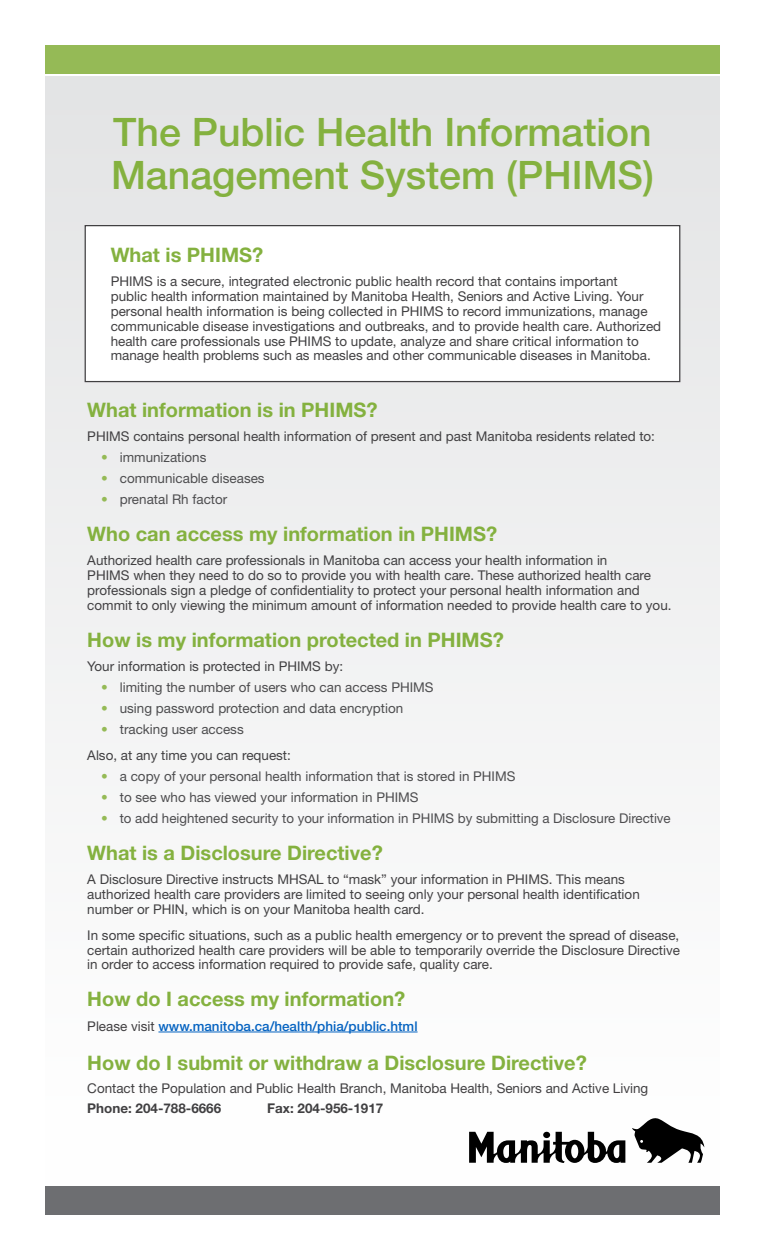
<style>
.page{position:relative;width:765px;height:1260px;background:#fff}
.page>*{position:absolute;margin:0;border:0;box-sizing:border-box;transform-origin:0 0}
.t1{font:500 39.25px/43.2px "Helvetica Neue";color:#84b13f}
.Subs{font:700 20px "Helvetica Neue";color:#84b13f}
.Body_Copy{font:13.5px/14.8px "Helvetica Neue";color:#414042}
.Bulls{font:13.5px "Helvetica Neue";color:#4d4d4f}
.Body_Copy-2{font:500 13.5px "Helvetica Neue";color:#0563c1}
.Body_Copy-3{font:700 13.5px "Helvetica Neue";color:#414042}
.s1{color:#95ba56}
.s2{font-weight:400;color:#414042}
</style>
<div class="page">
<div style="left:45px;top:77px;width:675px;height:1112px;background:linear-gradient(to bottom,#e3e4e5,#fff)"></div>
<hr style="left:158px;top:1032px;width:260px;height:1px;background:#0563c1">
<svg style="left:469px;top:1132px;width:156px;height:31px"></svg>
<div style="left:543px;top:1132px;width:7px;height:6px;background:#000;border-radius:50%"></div>
<svg style="left:632px;top:1118px;width:72px;height:45px"></svg>
<div style="left:45px;top:45px;width:675px;height:28px;background:#95ba56"></div>
<div style="left:85px;top:225px;width:595px;height:157px;background:#fff;border:1px solid #414042"></div>
<div style="left:45px;top:1187px;width:675px;height:28px;background:#6d6e71"></div>
<p class="t1" style="left:111px;top:110px;width:544px">The Public Health Information<br>Management System (PHIMS)</p>
<p class="Subs" style="left:111px;top:243px;width:154px">What is PHIMS?</p>
<p class="Body_Copy" style="left:111px;top:274px;width:552px">PHIMS is a secure, integrated electronic public health record that contains important<br>public health information maintained by Manitoba Health, Seniors and Active Living. Your personal health information is being collected in PHIMS to record immunizations, manage communicable disease investigations and outbreaks, and to provide health care. Authorized health care professionals use PHIMS to update, analyze and share critical information to manage health problems such as measles and other communicable diseases in Manitoba.</p>
<p class="Subs" style="left:87px;top:398px;width:292px">What information is in PHIMS?</p>
<p class="Body_Copy" style="left:87px;top:429px;width:569px">PHIMS contains personal health information of present and past Manitoba residents related to:</p>
<p class="Bulls" style="left:101px;top:449px;width:107px"><span class="s1">•</span> immunizations</p>
<p class="Bulls" style="left:101px;top:470px;width:165px"><span class="s1">•</span> communicable diseases</p>
<p class="Bulls" style="left:101px;top:491px;width:128px"><span class="s1">•</span> prenatal Rh factor</p>
<p class="Subs" style="left:87px;top:522px;width:411px">Who can access my information in PHIMS?</p>
<p class="Body_Copy" style="left:87px;top:553px;width:586px">Authorized health care professionals in Manitoba can access your health information in<br>PHIMS when they need to do so to provide you with health care. These authorized health care professionals sign a pledge of confidentiality to protect your personal health information and commit to only viewing the minimum amount of information needed to provide health care to you.</p>
<p class="Subs" style="left:87px;top:627px;width:418px">How is my information protected in PHIMS?</p>
<p class="Body_Copy" style="left:87px;top:659px;width:257px">Your information is protected in PHIMS by:</p>
<p class="Bulls" style="left:101px;top:679px;width:334px"><span class="s1">•</span> limiting the number of users who can access PHIMS</p>
<p class="Bulls" style="left:101px;top:700px;width:304px"><span class="s1">•</span> using password protection and data encryption</p>
<p class="Bulls" style="left:101px;top:721px;width:144px"><span class="s1">•</span> tracking user access</p>
<p class="Body_Copy" style="left:87px;top:748px;width:205px">Also, at any time you can request:</p>
<p class="Bulls" style="left:101px;top:768px;width:416px"><span class="s1">•</span> a copy of your personal health information that is stored in PHIMS</p>
<p class="Bulls" style="left:101px;top:789px;width:319px"><span class="s1">•</span> to see who has viewed your information in PHIMS</p>
<p class="Bulls" style="left:101px;top:810px;width:571px"><span class="s1">•</span> to add heightened security to your information in PHIMS by submitting a Disclosure Directive</p>
<p class="Subs" style="left:87px;top:841px;width:297px">What is a Disclosure Directive?</p>
<p class="Body_Copy" style="left:87px;top:872px;width:554px">A Disclosure Directive instructs MHSAL to “mask” your information in PHIMS. This means authorized health care providers are limited to seeing only your personal health identification number or PHIN, which is on your Manitoba health card.</p>
<p class="Body_Copy" style="left:87px;top:928px;width:594px;text-align:justify">In some specific situations, such as a public health emergency or to prevent the spread of disease, certain authorized health care providers will be able to temporarily override the Disclosure Directive in order to access information required to provide safe, quality care.</p>
<p class="Subs" style="left:87px;top:987px;width:320px">How do I access my information?</p>
<p class="Body_Copy-2" style="left:87px;top:1018px;width:332px"><span class="s2">Please visit</span> www.manitoba.ca/health/phia/public.html</p>
<p class="Subs" style="left:87px;top:1050px;width:501px">How do I submit or withdraw a Disclosure Directive?</p>
<p class="Body_Copy" style="left:87px;top:1081px;width:563px">Contact the Population and Public Health Branch, Manitoba Health, Seniors and Active Living</p>
<p class="Body_Copy-3" style="left:87px;top:1100px;width:135px">Phone: 204-788-6666</p>
<p class="Body_Copy-3" style="left:267px;top:1100px;width:118px">Fax: 204-956-1917</p>
</div>
